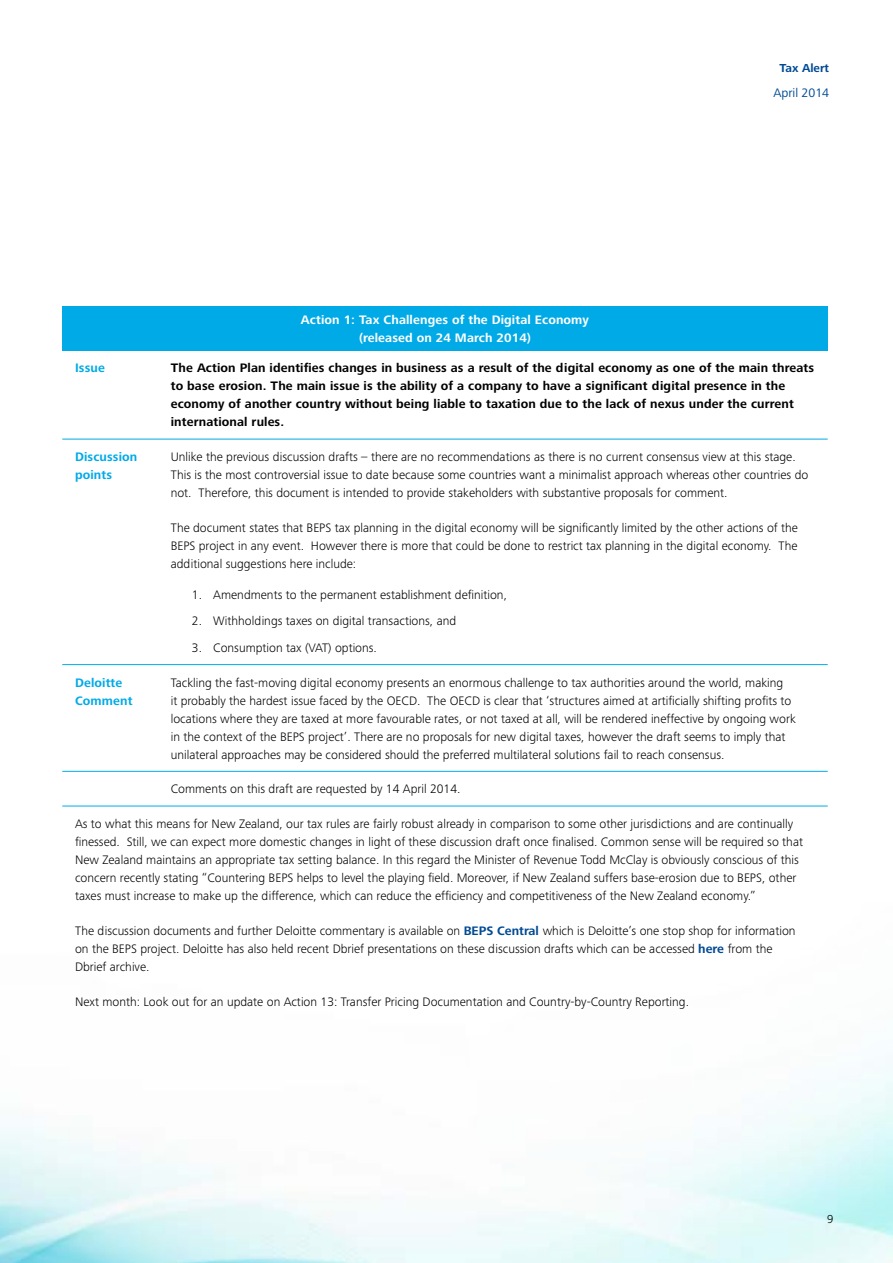
<style>
.page{position:relative;width:893px;height:1263px;background:#fff}
.page>*{position:absolute;margin:0;border:0;box-sizing:border-box;transform-origin:0 0}
.t1{font:300 12.75px/18px "Frutiger Next Pro";color:#000}
.t2{font:700 12.75px/18px "Frutiger Next Pro";letter-spacing:.01em;color:#000}
.t3{font:700 12.75px/18px "Frutiger Next Pro";letter-spacing:.01em;color:#fff;text-align:center}
.t4{font:700 12.75px/18px "Frutiger Next Pro";letter-spacing:.01em;color:#00aae7}
.t5{font:12.75px "Frutiger Next Pro";color:#004a94}
.t6{font:700 12px "Frutiger Next Pro";color:#004a94}
.t7{font:300 12px "Frutiger Next Pro";color:#000}
.s1{font-weight:700;color:#004a94}
</style>
<div class="page">
<img style="left:0;top:1067px;width:893px;height:196px">
<div style="left:62px;top:306px;width:766px;height:44px;background:#00aae7"></div>
<hr style="left:62px;top:664px;width:96px;height:1px;background:#00aae7">
<hr style="left:158px;top:664px;width:670px;height:1px;background:#00aae7">
<hr style="left:62px;top:771px;width:96px;height:1px;background:#00aae7">
<hr style="left:158px;top:771px;width:670px;height:1px;background:#00aae7">
<hr style="left:62px;top:806px;width:96px;height:1px;background:#00aae7">
<hr style="left:158px;top:806px;width:670px;height:1px;background:#00aae7">
<hr style="left:62px;top:439px;width:96px;height:1px;background:#00aae7">
<hr style="left:158px;top:439px;width:670px;height:1px;background:#00aae7">
<p class="t3" style="left:301px;top:311px;width:290px">Action 1: Tax Challenges of the Digital Economy (released on 24 March 2014)</p>
<p class="t6" style="left:779px;top:62px;width:51px">Tax Alert</p>
<p class="t5" style="left:773px;top:86px;width:57px">April 2014</p>
<p class="t4" style="left:75px;top:359px;width:31px">Issue</p>
<p class="t2" style="left:171px;top:359px;width:645px">The Action Plan identifies changes in business as a result of the digital economy as one of the main threats to base erosion. The main issue is the ability of a company to have a significant digital presence in the economy of another country without being liable to taxation due to the lack of nexus under the current international rules.</p>
<p class="t4" style="left:75px;top:448px;width:64px">Discussion points</p>
<p class="t1" style="left:171px;top:448px;width:639px">Unlike the previous discussion drafts – there are no recommendations as there is no current consensus view at this stage.<br>This is the most controversial issue to date because some countries want a minimalist approach whereas other countries do not. Therefore, this document is intended to provide stakeholders with substantive proposals for comment.</p>
<p class="t1" style="left:171px;top:519px;width:629px;text-align:justify">The document states that BEPS tax planning in the digital economy will be significantly limited by the other actions of the BEPS project in any event. However there is more that could be done to restrict tax planning in the digital economy. The additional suggestions here include:</p>
<p class="t1" style="left:192px;top:586px;width:317px">1. Amendments to the permanent establishment definition,</p>
<p class="t1" style="left:192px;top:612px;width:266px">2. Withholdings taxes on digital transactions, and</p>
<p class="t1" style="left:192px;top:639px;width:187px">3. Consumption tax (VAT) options.</p>
<p class="t4" style="left:75px;top:673px;width:59px">Deloitte<br>Comment</p>
<p class="t1" style="left:171px;top:673px;width:627px">Tackling the fast-moving digital economy presents an enormous challenge to tax authorities around the world, making<br>it probably the hardest issue faced by the OECD. The OECD is clear that ‘structures aimed at artificially shifting profits to locations where they are taxed at more favourable rates, or not taxed at all, will be rendered ineffective by ongoing work in the context of the BEPS project’. There are no proposals for new digital taxes, however the draft seems to imply that unilateral approaches may be considered should the preferred multilateral solutions fail to reach consensus.</p>
<p class="t1" style="left:171px;top:780px;width:291px">Comments on this draft are requested by 14 April 2014.</p>
<p class="t1" style="left:75px;top:815px;width:729px">As to what this means for New Zealand, our tax rules are fairly robust already in comparison to some other jurisdictions and are continually finessed. Still, we can expect more domestic changes in light of these discussion draft once finalised. Common sense will be required so that New Zealand maintains an appropriate tax setting balance. In this regard the Minister of Revenue Todd McClay is obviously conscious of this concern recently stating “Countering BEPS helps to level the playing field. Moreover, if New Zealand suffers base-erosion due to BEPS, other taxes must increase to make up the difference, which can reduce the efficiency and competitiveness of the New Zealand economy.”</p>
<p class="t1" style="left:75px;top:922px;width:722px">The discussion documents and further Deloitte commentary is available on <span class="s1">BEPS Central</span> which is Deloitte’s one stop shop for information on the BEPS project. Deloitte has also held recent Dbrief presentations on these discussion drafts which can be accessed <span class="s1">here</span> from the<br>Dbrief archive.</p>
<p class="t1" style="left:75px;top:993px;width:616px">Next month: Look out for an update on Action 13: Transfer Pricing Documentation and Country-by-Country Reporting.</p>
<p class="t7" style="left:827px;top:1212px;width:8px">9</p>
</div>
